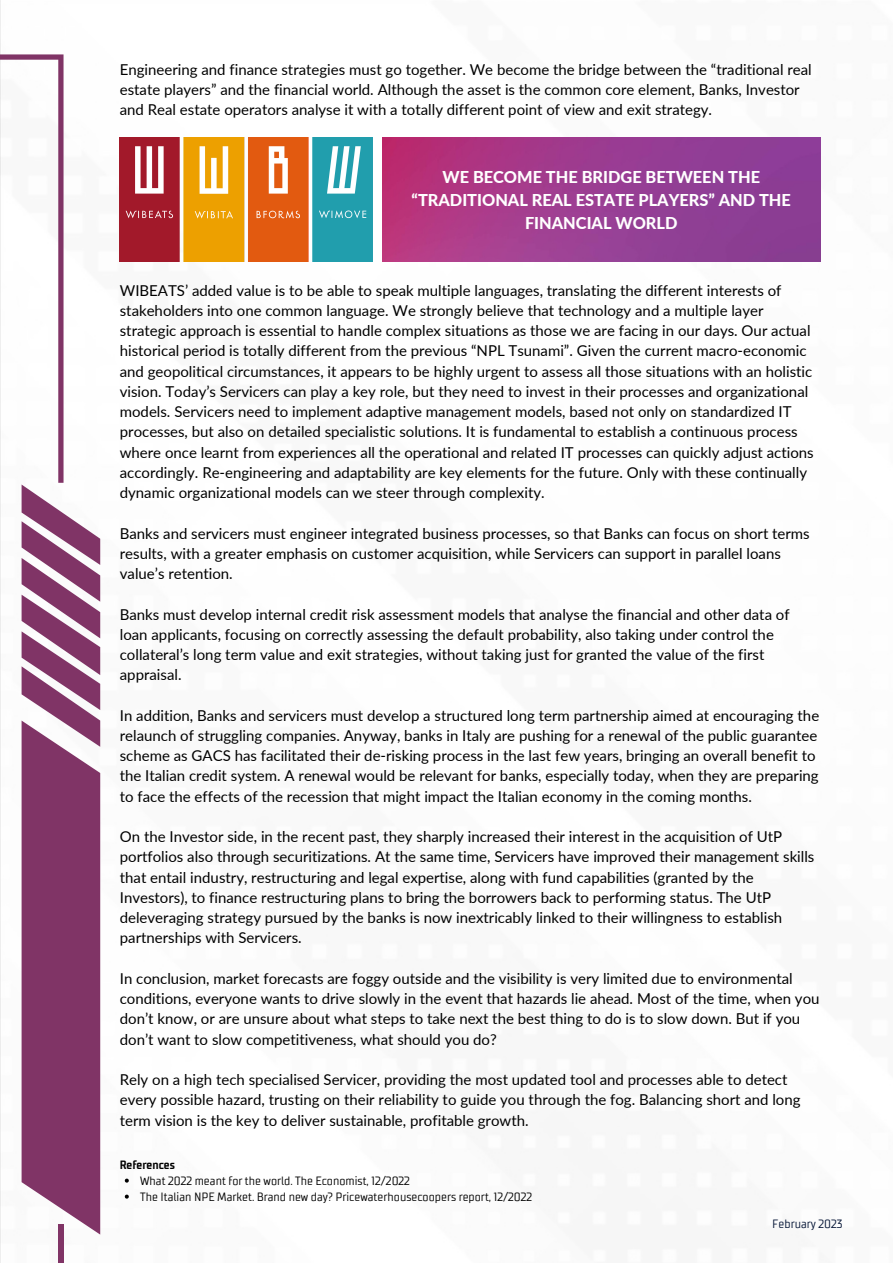
<style>
.page{position:relative;width:893px;height:1264px;background:#fff}
.page>*{position:absolute;margin:0;border:0;box-sizing:border-box;transform-origin:0 0}
.t1{font:800 16.35px/22.6px "Lato";color:#fff;text-align:center}
.t2{font:15px/20.2px "Lato";color:#000}
.t3{font:12px/16px "TT Supermolot Condensed";color:#000}
.t4{font:12px "TT Supermolot Condensed";color:#031334}
.t5{font:700 12px "TT Supermolot Condensed";color:#000}
</style>
<div class="page">
<img style="left:382px;top:138px;width:438px;height:123px">
<div style="left:58px;top:1224px;width:5px;height:38px;background:#803466"></div>
<svg style="left:0;top:54px;width:100px;height:1180px"></svg>
<img style="left:120px;top:138px;width:253px;height:123px">
<svg style="left:125px;top:1178px;width:4px;height:4px"></svg>
<svg style="left:125px;top:1194px;width:4px;height:4px"></svg>
<p class="t2" style="left:120px;top:59px;width:693px">Engineering and finance strategies must go together. We become the bridge between the “traditional real estate players” and the financial world. Although the asset is the common core element, Banks, Investor and Real estate operators analyse it with a totally different point of view and exit strategy.</p>
<p class="t1" style="left:411px;top:165px;width:381px">WE BECOME THE BRIDGE BETWEEN THE “TRADITIONAL REAL ESTATE PLAYERS” AND THE<br>FINANCIAL WORLD</p>
<p class="t2" style="left:120px;top:280px;width:695px">WIBEATS’ added value is to be able to speak multiple languages, translating the different interests of stakeholders into one common language. We strongly believe that technology and a multiple layer strategic approach is essential to handle complex situations as those we are facing in our days. Our actual historical period is totally different from the previous “NPL Tsunami”. Given the current macro-economic and geopolitical circumstances, it appears to be highly urgent to assess all those situations with an holistic vision. Today’s Servicers can play a key role, but they need to invest in their processes and organizational models. Servicers need to implement adaptive management models, based not only on standardized IT processes, but also on detailed specialistic solutions. It is fundamental to establish a continuous process where once learnt from experiences all the operational and related IT processes can quickly adjust actions accordingly. Re-engineering and adaptability are key elements for the future. Only with these continually dynamic organizational models can we steer through complexity.</p>
<p class="t2" style="left:120px;top:522px;width:691px">Banks and servicers must engineer integrated business processes, so that Banks can focus on short terms results, with a greater emphasis on customer acquisition, while Servicers can support in parallel loans value’s retention.</p>
<p class="t2" style="left:120px;top:603px;width:671px">Banks must develop internal credit risk assessment models that analyse the financial and other data of loan applicants, focusing on correctly assessing the default probability, also taking under control the collateral’s long term value and exit strategies, without taking just for granted the value of the first appraisal.</p>
<p class="t2" style="left:120px;top:704px;width:701px">In addition, Banks and servicers must develop a structured long term partnership aimed at encouraging the relaunch of struggling companies. Anyway, banks in Italy are pushing for a renewal of the public guarantee scheme as GACS has facilitated their de-risking process in the last few years, bringing an overall benefit to the Italian credit system. A renewal would be relevant for banks, especially today, when they are preparing to face the effects of the recession that might impact the Italian economy in the coming months.</p>
<p class="t2" style="left:120px;top:826px;width:696px">On the Investor side, in the recent past, they sharply increased their interest in the acquisition of UtP portfolios also through securitizations. At the same time, Servicers have improved their management skills that entail industry, restructuring and legal expertise, along with fund capabilities (granted by the Investors), to finance restructuring plans to bring the borrowers back to performing status. The UtP deleveraging strategy pursued by the banks is now inextricably linked to their willingness to establish partnerships with Servicers.</p>
<p class="t2" style="left:120px;top:967px;width:701px">In conclusion, market forecasts are foggy outside and the visibility is very limited due to environmental conditions, everyone wants to drive slowly in the event that hazards lie ahead. Most of the time, when you don’t know, or are unsure about what steps to take next the best thing to do is to slow down. But if you don’t want to slow competitiveness, what should you do?</p>
<p class="t2" style="left:120px;top:1069px;width:682px">Rely on a high tech specialised Servicer, providing the most updated tool and processes able to detect every possible hazard, trusting on their reliability to guide you through the fog. Balancing short and long term vision is the key to deliver sustainable, profitable growth.</p>
<p class="t5" style="left:120px;top:1156px;width:56px">References</p>
<p class="t3" style="left:140px;top:1172px;width:393px">What 2022 meant for the world. The Economist, 12/2022<br>The Italian NPE Market. Brand new day? Pricewaterhousecoopers report, 12/2022</p>
<p class="t4" style="left:772px;top:1215px;width:72px">February 2023</p>
</div>
